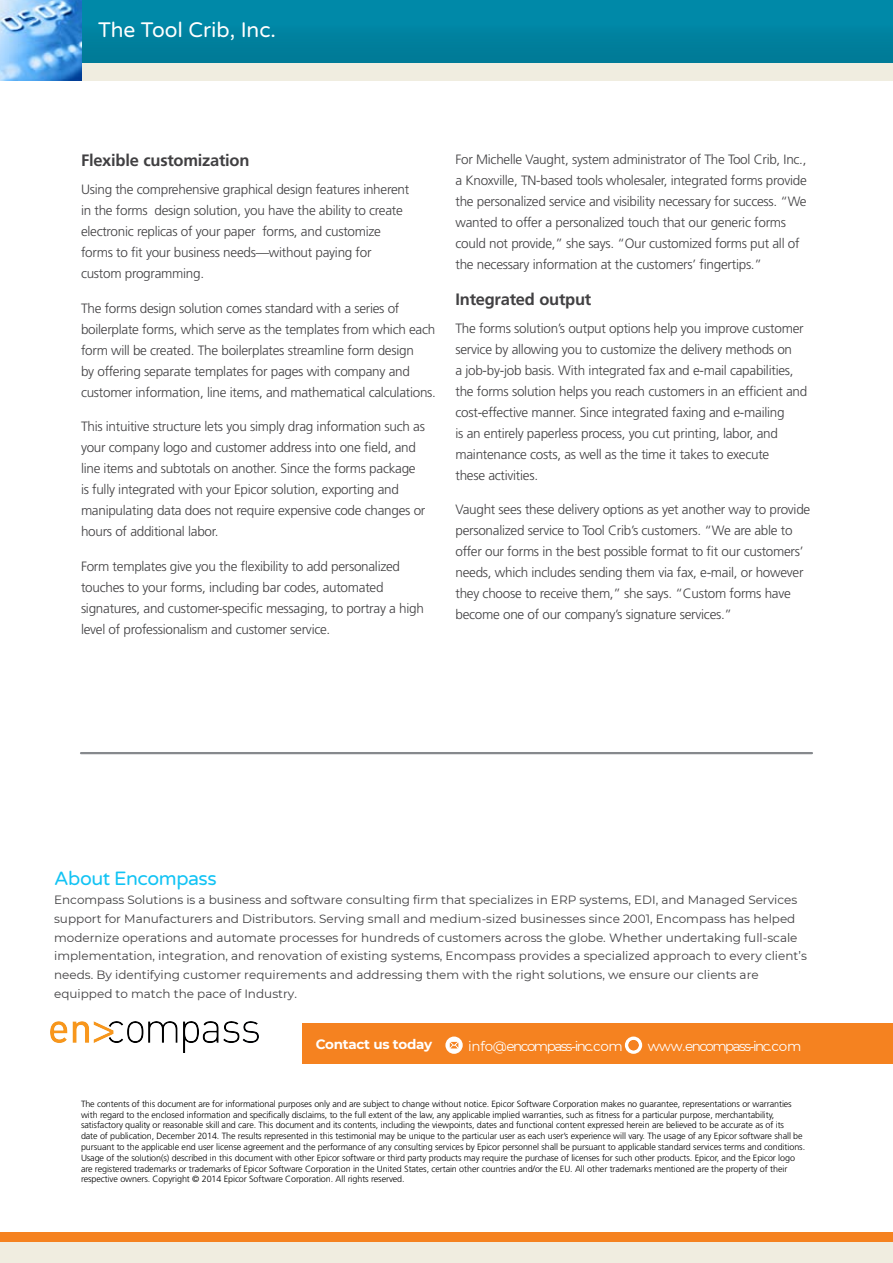
<style>
.page{position:relative;width:893px;height:1263px;background:#fff}
.page>*{position:absolute;margin:0;border:0;box-sizing:border-box;transform-origin:0 0}
.t1{font:21px "Varela Round";color:#fff}
.t2{font:19.5px "Varela Round";letter-spacing:-.025em;color:#12c3f4}
.Body_Subtitle{font:700 16.5px "Frutiger LT Std";letter-spacing:-.015em;color:#414042}
.Body_Copy{font:300 13.5px/21px "Frutiger LT Std";letter-spacing:-.02em;color:#414042}
.t3{font:13.5px "Montserrat";letter-spacing:-.11em;color:#fff}
.t4{font:700 13.5px "Montserrat";letter-spacing:-.02em;color:#fff}
.t5{font:12px/18.6px "Montserrat";color:#414042}
.t6{font:300 9px/10.8px "Frutiger LT Std";letter-spacing:-.01em;color:#000}
</style>
<div class="page">
<hr style="left:81px;top:752px;width:731px;height:2px;background:#86898d">
<div style="left:0;top:1232px;width:893px;height:10px;background:#f58220"></div>
<div style="left:0;top:1242px;width:893px;height:21px;background:#f0ede0"></div>
<div style="left:0;top:0;width:893px;height:63px;background:#0084a2"></div>
<div style="left:0;top:63px;width:893px;height:18px;background:#f0ede0"></div>
<img style="left:0;top:0;width:81px;height:81px">
<div style="left:303px;top:1023px;width:590px;height:40px;background:#f58220"></div>
<svg style="left:445px;top:1036px;width:18px;height:18px"></svg>
<svg style="left:450px;top:1042px;width:8px;height:6px"></svg>
<svg style="left:625px;top:1036px;width:17px;height:18px"></svg>
<svg style="left:629px;top:1040px;width:9px;height:10px"></svg>
<img style="left:51px;top:1021px;width:208px;height:31px">
<h1 class="t1" style="left:98px;top:18px;width:180px">The Tool Crib, Inc.</h1>
<p class="Body_Subtitle" style="left:81px;top:151px;width:170px">Flexible customization</p>
<p class="Body_Copy" style="left:81px;top:179px;width:330px">Using the comprehensive graphical design features inherent in the forms design solution, you have the ability to create electronic replicas of your paper forms, and customize forms to fit your business needs—without paying for custom programming.</p>
<p class="Body_Copy" style="left:81px;top:298px;width:356px">The forms design solution comes standard with a series of boilerplate forms, which serve as the templates from which each form will be created. The boilerplates streamline form design<br>by offering separate templates for pages with company and customer information, line items, and mathematical calculations.</p>
<p class="Body_Copy" style="left:81px;top:416px;width:346px">This intuitive structure lets you simply drag information such as your company logo and customer address into one field, and line items and subtotals on another. Since the forms package is fully integrated with your Epicor solution, exporting and manipulating data does not require expensive code changes or hours of additional labor.</p>
<p class="Body_Copy" style="left:81px;top:556px;width:344px">Form templates give you the flexibility to add personalized touches to your forms, including bar codes, automated signatures, and customer-specific messaging, to portray a high level of professionalism and customer service.</p>
<p class="Body_Copy" style="left:455px;top:149px;width:353px">For Michelle Vaught, system administrator of The Tool Crib, Inc., a Knoxville, TN-based tools wholesaler, integrated forms provide the personalized service and visibility necessary for success. “We wanted to offer a personalized touch that our generic forms could not provide,” she says. “Our customized forms put all of the necessary information at the customers’ fingertips.”</p>
<p class="Body_Subtitle" style="left:455px;top:290px;width:137px">Integrated output</p>
<p class="Body_Copy" style="left:455px;top:318px;width:353px">The forms solution’s output options help you improve customer service by allowing you to customize the delivery methods on<br>a job-by-job basis. With integrated fax and e-mail capabilities, the forms solution helps you reach customers in an efficient and cost-effective manner. Since integrated faxing and e-mailing<br>is an entirely paperless process, you cut printing, labor, and maintenance costs, as well as the time it takes to execute<br>these activities.</p>
<p class="Body_Copy" style="left:455px;top:499px;width:356px">Vaught sees these delivery options as yet another way to provide personalized service to Tool Crib’s customers. “We are able to offer our forms in the best possible format to fit our customers’ needs, which includes sending them via fax, e-mail, or however they choose to receive them,” she says. “Custom forms have become one of our company’s signature services.”</p>
<h2 class="t2" style="left:54px;top:865px;width:164px">About Encompass</h2>
<p class="t5" style="left:54px;top:890px;width:754px">Encompass Solutions is a business and software consulting firm that specializes in ERP systems, EDI, and Managed Services support for Manufacturers and Distributors. Serving small and medium-sized businesses since 2001, Encompass has helped modernize operations and automate processes for hundreds of customers across the globe. Whether undertaking full-scale implementation, integration, and renovation of existing systems, Encompass provides a specialized approach to every client’s needs. By identifying customer requirements and addressing them with the right solutions, we ensure our clients are equipped to match the pace of Industry.</p>
<p class="t4" style="left:316px;top:1035px;width:118px">Contact us today</p>
<p class="t3" style="left:468px;top:1037px;width:156px">info@encompass-inc.com</p>
<p class="t3" style="left:648px;top:1037px;width:155px">www.encompass-inc.com</p>
<p class="t6" style="left:81px;top:1098px;width:726px">The contents of this document are for informational purposes only and are subject to change without notice. Epicor Software Corporation makes no guarantee, representations or warranties with regard to the enclosed information and specifically disclaims, to the full extent of the law, any applicable implied warranties, such as fitness for a particular purpose, merchantability, satisfactory quality or reasonable skill and care. This document and its contents, including the viewpoints, dates and functional content expressed herein are believed to be accurate as of its<br>date of publication, December 2014. The results represented in this testimonial may be unique to the particular user as each user’s experience will vary. The usage of any Epicor software shall be pursuant to the applicable end user license agreement and the performance of any consulting services by Epicor personnel shall be pursuant to applicable standard services terms and conditions.<br>Usage of the solution(s) described in this document with other Epicor software or third party products may require the purchase of licenses for such other products. Epicor, and the Epicor logo are registered trademarks or trademarks of Epicor Software Corporation in the United States, certain other countries and/or the EU. All other trademarks mentioned are the property of their respective owners. Copyright © 2014 Epicor Software Corporation. All rights reserved.</p>
</div>
